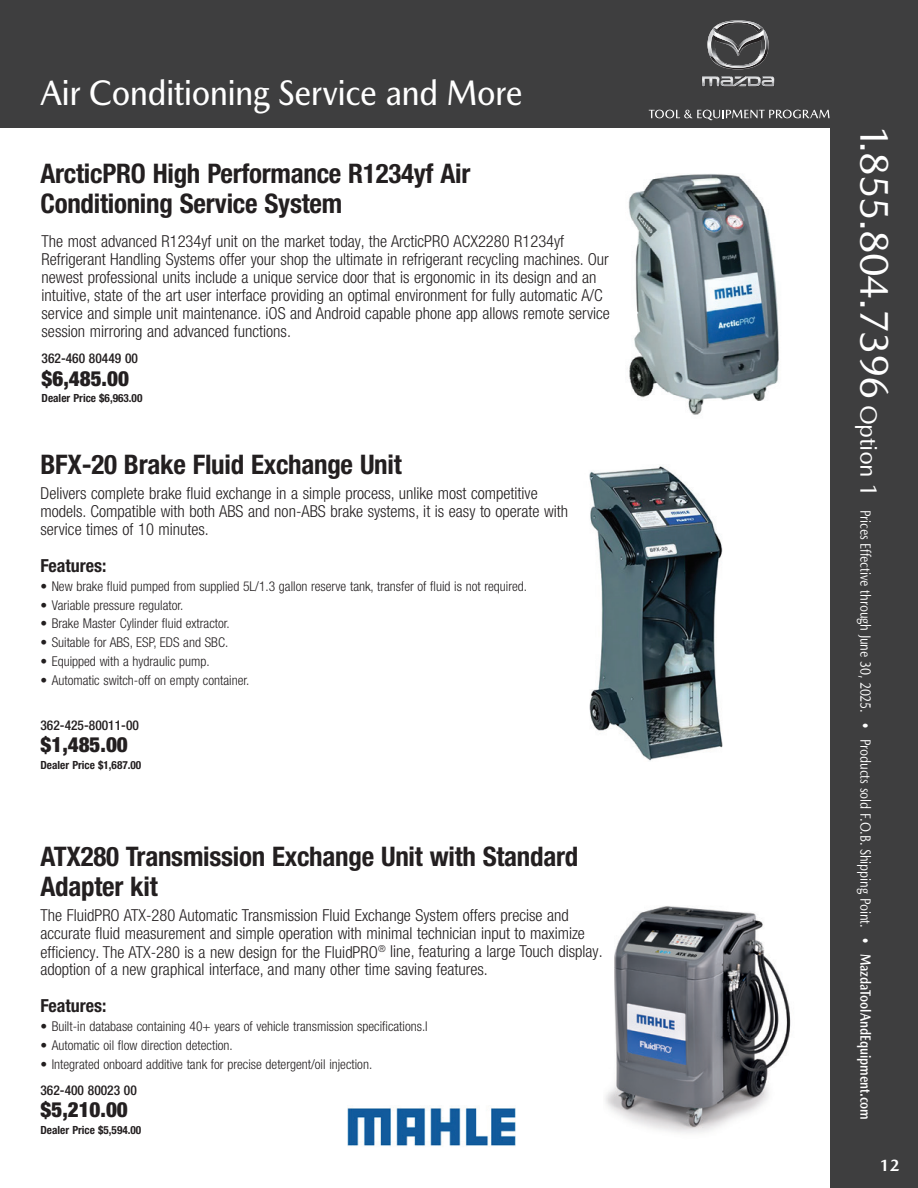
<style>
.page{position:relative;width:918px;height:1188px;background:#fff}
.page>*{position:absolute;margin:0;border:0;box-sizing:border-box;transform-origin:0 0}
.t1{font:500 36px "Mazda Type";letter-spacing:-.02em;color:#fff;scale:.9 1}
.t2{font:700 condensed 27px/30px "Helvetica Neue LT Pro";letter-spacing:-.01em;color:#231f20}
.t3{font:900 condensed 21px "Helvetica Neue LT Pro";color:#231f20}
.t4{font:700 condensed 18px "Helvetica Neue LT Pro";color:#231f20}
.t5{font:300 condensed 16.5px/18px "Helvetica Neue LT Pro";color:#231f20}
.t6{font:700 16.5px "Mazda Type";color:#fff}
.t7{font:15px "Mazda Type";letter-spacing:-.005em;color:#fff;scale:.8 1}
.t8{font:300 condensed 13.5px "Helvetica Neue LT Pro";color:#231f20}
.t9{font:500 condensed 13.5px "Helvetica Neue LT Pro";color:#231f20}
.t10{font:700 condensed 11.25px "Helvetica Neue LT Pro";color:#231f20}
.s1{font-size:40.5px}
.s2{font-size:24px}
.s3{font-weight:700}
</style>
<div class="page">
<div style="left:830px;top:122px;width:88px;height:1066px;background:#3e3e3f"></div>
<div style="left:0;top:0;width:918px;height:128px;background:#3e3e3f"></div>
<svg style="left:702px;top:76px;width:73px;height:11px"></svg>
<svg style="left:707px;top:20px;width:62px;height:49px"></svg>
<svg style="left:649px;top:110px;width:181px;height:10px"></svg>
<img style="left:628px;top:174px;width:151px;height:241px">
<img style="left:605px;top:906px;width:186px;height:227px">
<img style="left:589px;top:465px;width:134px;height:296px">
<img style="left:347px;top:1108px;width:169px;height:38px">
<h1 class="t1" style="left:40px;top:71px;width:537px">Air Conditioning Service and More</h1>
<h2 class="t2" style="left:40px;top:159px;width:431px">ArcticPRO High Performance R1234yf Air<br>Conditioning Service System</h2>
<p class="t5" style="left:42px;top:232px;width:570px">The most advanced R1234yf unit on the market today, the ArcticPRO ACX2280 R1234yf Refrigerant Handling Systems offer your shop the ultimate in refrigerant recycling machines. Our newest professional units include a unique service door that is ergonomic in its design and an intuitive, state of the art user interface providing an optimal environment for fully automatic A/C service and simple unit maintenance. iOS and Android capable phone app allows remote service session mirroring and advanced functions.</p>
<p class="t9" style="left:42px;top:351px;width:98px">362-460 80449 00</p>
<p class="t3" style="left:42px;top:366px;width:89px">$6,485.00</p>
<p class="t10" style="left:42px;top:392px;width:102px">Dealer Price $6,963.00</p>
<h2 class="t2" style="left:40px;top:449px;width:363px">BFX-20 Brake Fluid Exchange Unit</h2>
<p class="t5" style="left:40px;top:484px;width:529px">Delivers complete brake fluid exchange in a simple process, unlike most competitive models. Compatible with both ABS and non-ABS brake systems, it is easy to operate with service times of 10 minutes.</p>
<p class="t4" style="left:40px;top:555px;width:67px">Features:</p>
<p class="t8" style="left:40px;top:578px;width:488px">• New brake fluid pumped from supplied 5L/1.3 gallon reserve tank, transfer of fluid is not required.</p>
<p class="t8" style="left:40px;top:597px;width:144px">• Variable pressure regulator.</p>
<p class="t8" style="left:40px;top:616px;width:191px">• Brake Master Cylinder fluid extractor.</p>
<p class="t8" style="left:40px;top:635px;width:189px">• Suitable for ABS, ESP, EDS and SBC.</p>
<p class="t8" style="left:40px;top:653px;width:171px">• Equipped with a hydraulic pump.</p>
<p class="t8" style="left:40px;top:672px;width:210px">• Automatic switch-off on empty container.</p>
<p class="t9" style="left:40px;top:717px;width:100px">362-425-80011-00</p>
<p class="t3" style="left:40px;top:732px;width:89px">$1,485.00</p>
<p class="t10" style="left:40px;top:758px;width:102px">Dealer Price $1,687.00</p>
<h2 class="t2" style="left:40px;top:842px;width:539px">ATX280 Transmission Exchange Unit with Standard<br>Adapter kit</h2>
<p class="t5" style="left:40px;top:907px;width:564px">The FluidPRO ATX-280 Automatic Transmission Fluid Exchange System offers precise and accurate fluid measurement and simple operation with minimal technician input to maximize efficiency. The ATX-280 is a new design for the FluidPRO<sup>®</sup> line, featuring a large Touch display. adoption of a new graphical interface, and many other time saving features.</p>
<p class="t4" style="left:40px;top:995px;width:67px">Features:</p>
<p class="t8" style="left:40px;top:1018px;width:389px">• Built-in database containing 40+ years of vehicle transmission specifications.l</p>
<p class="t8" style="left:40px;top:1037px;width:194px">• Automatic oil flow direction detection.</p>
<p class="t8" style="left:40px;top:1056px;width:333px">• Integrated onboard additive tank for precise detergent/oil injection.</p>
<p class="t9" style="left:40px;top:1082px;width:98px">362-400 80023 00</p>
<p class="t3" style="left:40px;top:1097px;width:89px">$5,210.00</p>
<p class="t10" style="left:40px;top:1123px;width:102px">Dealer Price $5,594.00</p>
<p class="t7" style="left:874px;top:125px;width:1245px;rotate:90deg"><span class="s1">1.855.804.7396</span> <span class="s2">Option 1</span> Prices Effective through June 30, 2025. • Products sold F.O.B. Shipping Point. • <span class="s3">MazdaToolAndEquipment.com</span></p>
<p class="t6" style="left:879px;top:1155px;width:22px">12</p>
</div>
